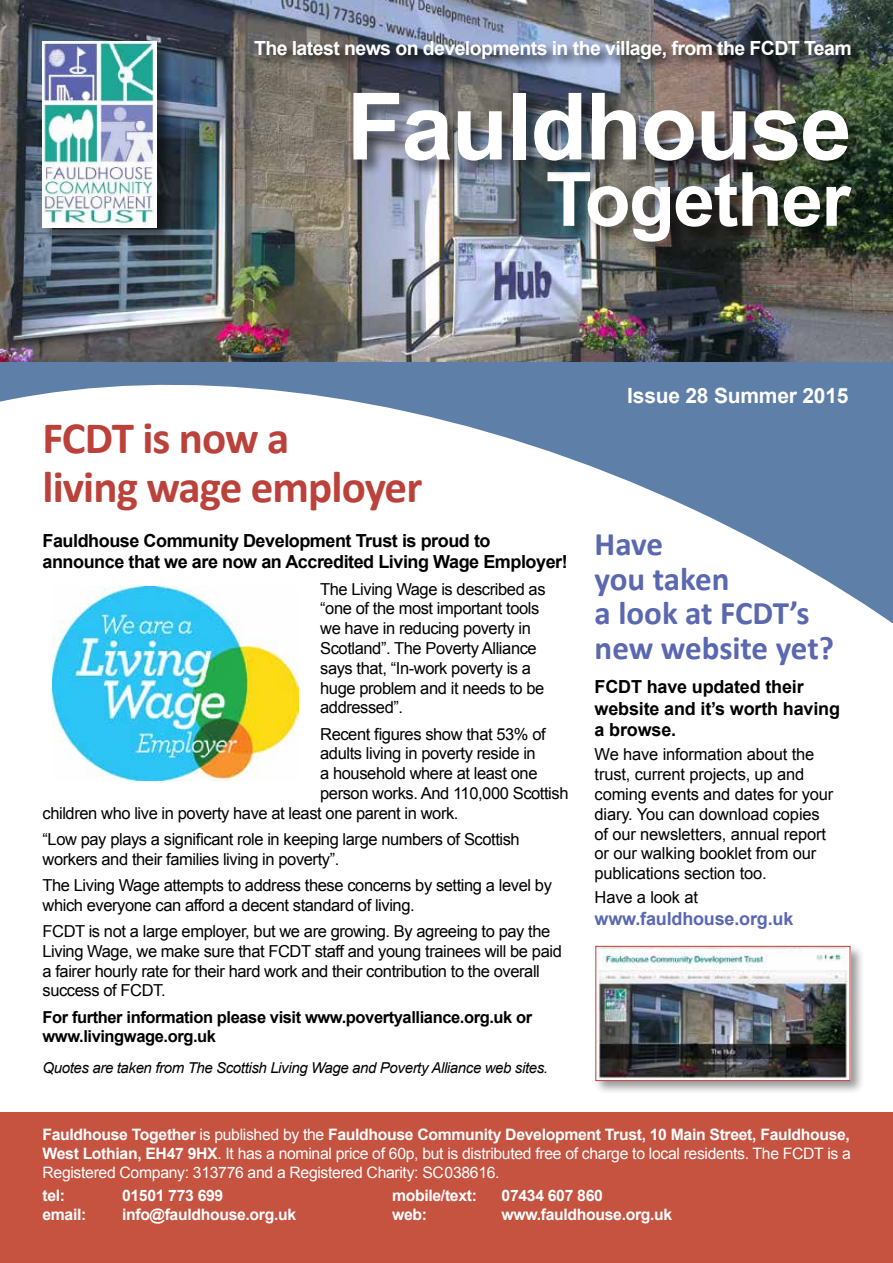
<style>
.page{position:relative;width:893px;height:1263px;background:#fff}
.page>*{position:absolute;margin:0;border:0;box-sizing:border-box;transform-origin:0 0}
.t1{font:700 93px "Arial";letter-spacing:-.02em;color:#fff}
.t2{font:700 75px "Arial";letter-spacing:-.02em;color:#fff}
.t3{font:700 45px/49.5px "Calibri";letter-spacing:-.02em;color:#bb423b}
.t4{font:700 33px/34.5px "Calibri";letter-spacing:-.005em;color:#5a68b0}
.t5{font:700 21px "Arial";letter-spacing:-.01em;color:#fff}
.t6{font:700 19.5px "Arial";letter-spacing:-.03em;color:#fff}
.t7{font:700 18px/21.6px "Arial";letter-spacing:-.025em;color:#000}
.t8{font:700 18px "Arial";letter-spacing:-.01em;color:#5a68b0}
.t9{font:16.5px/19.8px "Arial";letter-spacing:-.025em;color:#000}
.t10{font:700 16.5px/19.8px "Arial";letter-spacing:-.025em;color:#000}
.t11{font:15.75px/18.9px "Arial";letter-spacing:-.02em;color:#fff;text-align:justify}
.t12{font:700 15.75px "Arial";letter-spacing:-.02em;color:#fff}
.t13{font:italic 15px "Arial";letter-spacing:-.025em;color:#000}
.s1{font-weight:700}
</style>
<div class="page">
<svg style="left:0;top:361px;width:893px;height:420px"></svg>
<img style="left:0;top:0;width:893px;height:361px">
<div style="left:43px;top:41px;width:130px;height:203px;background:#000;opacity:.5"></div>
<img style="left:43px;top:41px;width:114px;height:186px">
<div style="left:253px;top:39px;width:612px;height:34px;background:#000;opacity:.75"></div>
<div style="left:547px;top:171px;width:321px;height:89px;background:#000;opacity:.5"></div>
<div style="left:353px;top:92px;width:512px;height:86px;background:#000;opacity:.5"></div>
<div style="left:0;top:1112px;width:893px;height:151px;background:#c65240"></div>
<img style="left:53px;top:586px;width:246px;height:194px">
<div style="left:593px;top:944px;width:272px;height:151px;background:#000;opacity:.4"></div>
<img style="left:597px;top:948px;width:251px;height:131px">
<div style="left:595px;top:946px;width:255px;height:135px;border:1px solid #bb423b"></div>
<p class="t6" style="left:254px;top:36px;width:599px">The latest news on developments in the village, from the FCDT Team</p>
<h1 class="t1" style="left:347px;top:65px;width:507px">Fauldhouse</h1>
<h2 class="t2" style="left:546px;top:149px;width:306px">Together</h2>
<h3 class="t3" style="left:43px;top:413px;width:381px">FCDT is now a<br>living wage employer</h3>
<p class="t7" style="left:43px;top:530px;width:527px">Fauldhouse Community Development Trust is proud to announce that we are now an Accredited Living Wage Employer!</p>
<p class="t9" style="left:320px;top:579px;width:227px">The Living Wage is described as “one of the most important tools we have in reducing poverty in<br>Scotland”. The Poverty Alliance says that, “In-work poverty is a huge problem and it needs to be addressed”.</p>
<p class="t9" style="left:320px;top:724px;width:227px">Recent figures show that 53% of</p>
<p class="t9" style="left:320px;top:744px;width:217px">adults living in poverty reside in</p>
<p class="t9" style="left:320px;top:764px;width:219px">a household where at least one</p>
<p class="t9" style="left:320px;top:783px;width:250px">person works. And 110,000 Scottish</p>
<p class="t9" style="left:43px;top:803px;width:417px">children who live in poverty have at least one parent in work.</p>
<p class="t9" style="left:43px;top:829px;width:479px">“Low pay plays a significant role in keeping large numbers of Scottish workers and their families living in poverty”.</p>
<p class="t9" style="left:43px;top:875px;width:511px">The Living Wage attempts to address these concerns by setting a level by which everyone can afford a decent standard of living.</p>
<p class="t9" style="left:43px;top:921px;width:521px">FCDT is not a large employer, but we are growing. By agreeing to pay the Living Wage, we make sure that FCDT staff and young trainees will be paid a fairer hourly rate for their hard work and their contribution to the overall success of FCDT.</p>
<p class="t10" style="left:43px;top:1007px;width:491px">For further information please visit www.povertyalliance.org.uk or www.livingwage.org.uk</p>
<p class="t13" style="left:43px;top:1058px;width:507px">Quotes are taken from The Scottish Living Wage and Poverty Alliance web sites.</p>
<p class="t5" style="left:627px;top:382px;width:223px">Issue 28 Summer 2015</p>
<h3 class="t4" style="left:595px;top:527px;width:241px">Have<br>you taken<br>a look at FCDT’s new website yet?</h3>
<p class="t7" style="left:595px;top:676px;width:247px">FCDT have updated their website and it’s worth having a browse.</p>
<p class="t9" style="left:595px;top:745px;width:240px">We have information about the trust, current projects, up and coming events and dates for your diary. You can download copies of our newsletters, annual report or our walking booklet from our publications section too.</p>
<p class="t9" style="left:595px;top:888px;width:105px">Have a look at</p>
<p class="t8" style="left:595px;top:906px;width:200px">www.fauldhouse.org.uk</p>
<p class="t11" style="left:43px;top:1125px;width:810px"><span class="s1">Fauldhouse Together</span> is published by the <span class="s1">Fauldhouse Community Development Trust, 10 Main Street, Fauldhouse, West Lothian, EH47 9HX</span>. It has a nominal price of 60p, but is distributed free of charge to local residents. The FCDT is a Registered Company: 313776 and a Registered Charity: SC038616.</p>
<p class="t12" style="left:43px;top:1185px;width:24px">tel:</p>
<p class="t12" style="left:122px;top:1185px;width:103px">01501 773 699</p>
<p class="t12" style="left:392px;top:1185px;width:86px">mobile/text:</p>
<p class="t12" style="left:502px;top:1185px;width:103px">07434 607 860</p>
<p class="t12" style="left:43px;top:1204px;width:45px">email:</p>
<p class="t12" style="left:122px;top:1204px;width:176px">info@fauldhouse.org.uk</p>
<p class="t12" style="left:392px;top:1204px;width:36px">web:</p>
<p class="t12" style="left:502px;top:1204px;width:172px">www.fauldhouse.org.uk</p>
</div>
